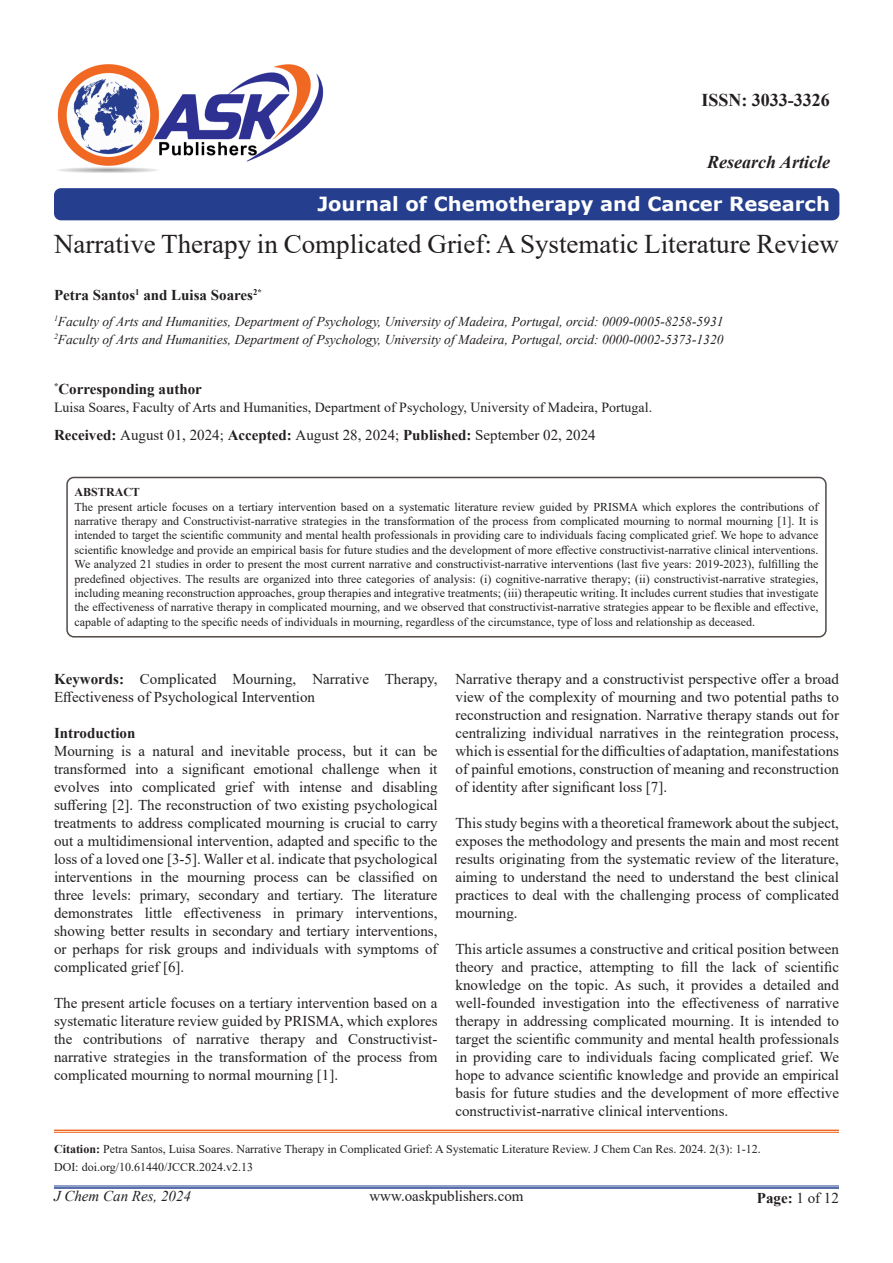
<style>
.page{position:relative;width:893px;height:1263px;background:#fff}
.page>*{position:absolute;margin:0;border:0;box-sizing:border-box;transform-origin:0 0}
.t1{font:27px "Times New Roman";color:#231f20}
.t2{font:700 19.5px "Verdana";color:#fff}
.t3{font:italic 700 18px "Times New Roman";color:#231f20}
.t4{font:700 18px "Times New Roman";color:#231f20}
.t5{font:15px/18px "Times New Roman";color:#231f20;text-align:justify}
.t6{font:700 15px "Times New Roman";color:#231f20}
.t7{font:italic 15px "Times New Roman";color:#231f20}
.t8{font:13.95px "Times New Roman";color:#231f20}
.t9{font:italic 13.5px "Times New Roman";color:#231f20}
.t10{font:12px/14.4px "Times New Roman";color:#231f20;text-align:justify}
.t11{font:700 12px "Times New Roman";color:#231f20}
.s1{font-weight:700}
.s2{font-weight:400}
</style>
<div class="page">
<hr style="left:54px;top:1186px;width:785px;height:1px;background:#24418f">
<hr style="left:54px;top:1187px;width:785px;height:2px;background:#24418f">
<div style="left:66px;top:477px;width:761px;height:160px;border:2px solid #524a47;border-radius:7px"></div>
<div style="left:54px;top:188px;width:785px;height:32px;background:#253f8e;border-radius:7px"></div>
<hr style="left:54px;top:1129px;width:785px;height:2px;background:#f06822">
<hr style="left:54px;top:1132px;width:785px;height:1px;background:#f06822">
<img style="left:57px;top:64px;width:267px;height:109px">
<p class="t4" style="left:701px;top:87px;width:130px">ISSN: 3033-3326</p>
<p class="t3" style="left:707px;top:150px;width:124px">Research Article</p>
<p class="t2" style="left:317px;top:190px;width:514px">Journal of Chemotherapy and Cancer Research</p>
<p class="t1" style="left:54px;top:225px;width:786px">Narrative Therapy in Complicated Grief: A Systematic Literature Review</p>
<p class="t6" style="left:54px;top:284px;width:209px">Petra Santos<sup>1</sup> and Luisa Soares<sup>2*</sup></p>
<p class="t9" style="left:54px;top:312px;width:671px"><sup>1</sup>Faculty of Arts and Humanities, Department of Psychology, University of Madeira, Portugal, orcid: 0009-0005-8258-5931</p>
<p class="t9" style="left:54px;top:330px;width:671px"><sup>2</sup>Faculty of Arts and Humanities, Department of Psychology, University of Madeira, Portugal, orcid: 0000-0002-5373-1320</p>
<p class="t6" style="left:54px;top:378px;width:149px"><sup>*</sup>Corresponding author</p>
<p class="t8" style="left:54px;top:397px;width:600px">Luisa Soares, Faculty of Arts and Humanities, Department of Psychology, University of Madeira, Portugal.</p>
<p class="t5" style="left:54px;top:425px;width:543px"><span class="s1">Received:</span> August 01, 2024; <span class="s1">Accepted:</span> August 28, 2024; <span class="s1">Published:</span> September 02, 2024</p>
<p class="t11" style="left:75px;top:483px;width:67px">ABSTRACT</p>
<p class="t10" style="left:75px;top:499px;width:745px">The present article focuses on a tertiary intervention based on a systematic literature review guided by PRISMA which explores the contributions of narrative therapy and Constructivist-narrative strategies in the transformation of the process from complicated mourning to normal mourning [1]. It is intended to target the scientific community and mental health professionals in providing care to individuals facing complicated grief. We hope to advance scientific knowledge and provide an empirical basis for future studies and the development of more effective constructivist-narrative clinical interventions.<br>We analyzed 21 studies in order to present the most current narrative and constructivist-narrative interventions (last five years: 2019-2023), fulfilling the predefined objectives. The results are organized into three categories of analysis: (i) cognitive-narrative therapy; (ii) constructivist-narrative strategies, including meaning reconstruction approaches, group therapies and integrative treatments; (iii) therapeutic writing. It includes current studies that investigate the effectiveness of narrative therapy in complicated mourning, and we observed that constructivist-narrative strategies appear to be flexible and effective, capable of adapting to the specific needs of individuals in mourning, regardless of the circumstance, type of loss and relationship as deceased.</p>
<p class="t5" style="left:54px;top:670px;width:385px"><span class="s1">Keywords:</span> Complicated Mourning, Narrative Therapy,<br>Effectiveness of Psychological Intervention</p>
<p class="t6" style="left:54px;top:722px;width:83px">Introduction</p>
<p class="t5" style="left:54px;top:742px;width:385px">Mourning is a natural and inevitable process, but it can be transformed into a significant emotional challenge when it evolves into complicated grief with intense and disabling suffering [2]. The reconstruction of two existing psychological treatments to address complicated mourning is crucial to carry out a multidimensional intervention, adapted and specific to the loss of a loved one [3-5]. Waller et al. indicate that psychological interventions in the mourning process can be classified on three levels: primary, secondary and tertiary. The literature demonstrates little effectiveness in primary interventions, showing better results in secondary and tertiary interventions, or perhaps for risk groups and individuals with symptoms of complicated grief [6].</p>
<p class="t5" style="left:54px;top:994px;width:385px">The present article focuses on a tertiary intervention based on a systematic literature review guided by PRISMA, which explores the contributions of narrative therapy and Constructivist&shy;narrative strategies in the transformation of the process from complicated mourning to normal mourning [1].</p>
<p class="t5" style="left:455px;top:670px;width:385px">Narrative therapy and a constructivist perspective offer a broad view of the complexity of mourning and two potential paths to reconstruction and resignation. Narrative therapy stands out for centralizing individual narratives in the reintegration process, which is essential for the difficulties of adaptation, manifestations of painful emotions, construction of meaning and reconstruction of identity after significant loss [7].</p>
<p class="t5" style="left:455px;top:814px;width:385px">This study begins with a theoretical framework about the subject, exposes the methodology and presents the main and most recent results originating from the systematic review of the literature, aiming to understand the need to understand the best clinical practices to deal with the challenging process of complicated mourning.</p>
<p class="t5" style="left:455px;top:940px;width:385px">This article assumes a constructive and critical position between theory and practice, attempting to fill the lack of scientific knowledge on the topic. As such, it provides a detailed and well-founded investigation into the effectiveness of narrative therapy in addressing complicated mourning. It is intended to target the scientific community and mental health professionals in providing care to individuals facing complicated grief. We hope to advance scientific knowledge and provide an empirical basis for future studies and the development of more effective constructivist-narrative clinical interventions.</p>
<p class="t10" style="left:54px;top:1141px;width:708px"><span class="s1">Citation:</span> Petra Santos, Luisa Soares. Narrative Therapy in Complicated Grief: A Systematic Literature Review. J Chem Can Res. 2024. 2(3): 1-12.</p>
<p class="t10" style="left:54px;top:1159px;width:201px">DOI: doi.org/10.61440/JCCR.2024.v2.13</p>
<p class="t6" style="left:757px;top:1187px;width:84px">Page: <span class="s2">1 of 12</span></p>
<p class="t7" style="left:54px;top:1186px;width:139px">J Chem Can Res, 2024</p>
<p class="t5" style="left:369px;top:1187px;width:156px">www.oaskpublishers.com</p>
</div>
